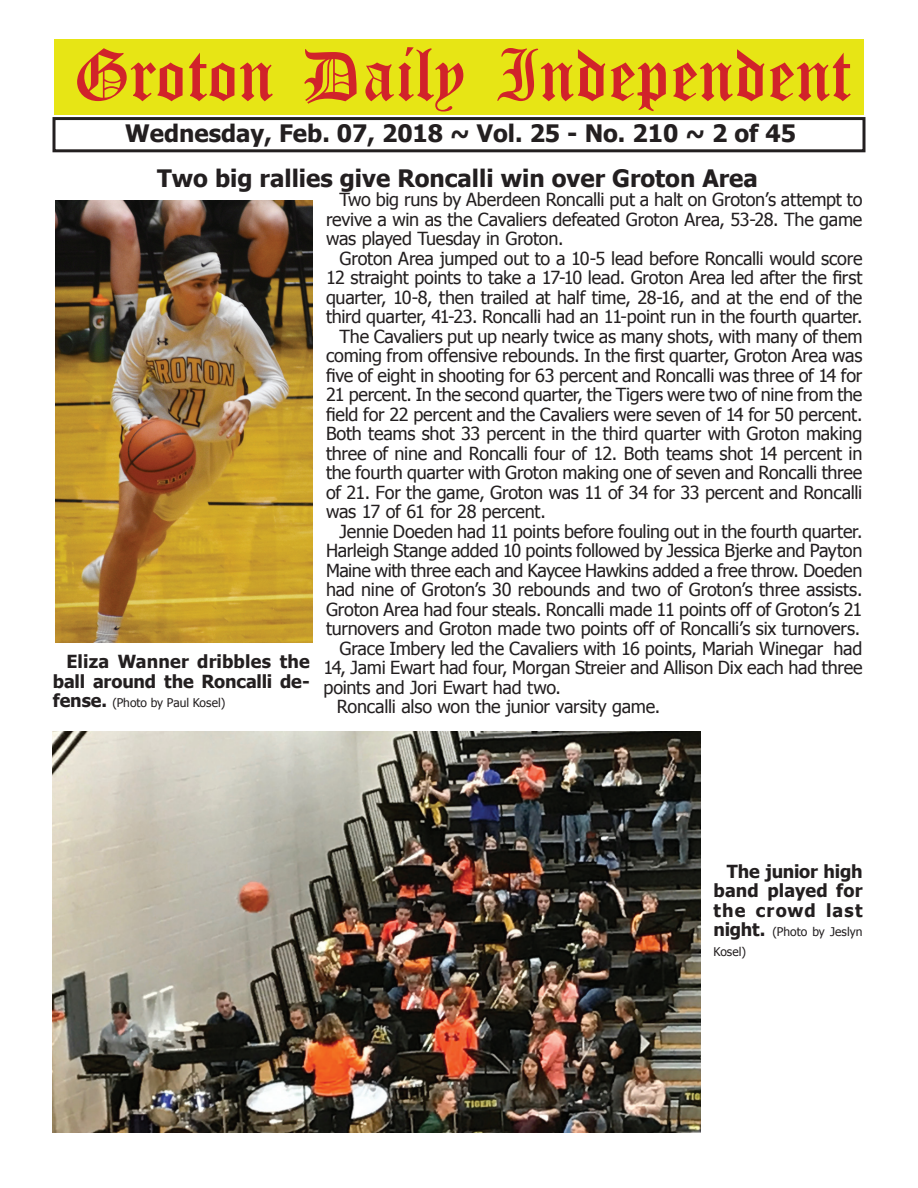
<style>
.page{position:relative;width:918px;height:1188px;background:#fff}
.page>*{position:absolute;margin:0;border:0;box-sizing:border-box;transform-origin:0 0}
.t1{font:54px "Old English Five";color:#d1232a}
.t2{font:700 24px "Tahoma";color:#231f20}
.t3{font:18px/19.5px "Tahoma";letter-spacing:-.015em;color:#231f20;text-align:justify}
.t4{font:700 18px/19.5px "Tahoma";letter-spacing:.005em;color:#231f20;text-align:right}
.t5{font:12px/19.5px "Tahoma";letter-spacing:.005em;color:#231f20}
.s1{font-weight:700;font-size:18px}
</style>
<div class="page">
<div style="left:52px;top:117px;width:814px;height:35px;border:3px solid #231f20"></div>
<div style="left:54px;top:40px;width:810px;height:75px;background:#e7e515"></div>
<img style="left:56px;top:201px;width:257px;height:441px">
<img style="left:53px;top:732px;width:648px;height:401px">
<h1 class="t1" style="left:73px;top:50px;width:779px">Groton Daily Independent</h1>
<h2 class="t2" style="left:125px;top:116px;width:672px">Wednesday, Feb. 07, 2018 ~ Vol. 25 - No. 210 ~ 2 of 45</h2>
<h2 class="t2" style="left:157px;top:161px;width:602px">Two big rallies give Roncalli win over Groton Area</h2>
<p class="t3" style="left:326px;top:189px;width:538px;text-indent:14px">Two big runs by Aberdeen Roncalli put a halt on Groton’s attempt to revive a win as the Cavaliers defeated Groton Area, 53-28. The game was played Tuesday in Groton.</p>
<p class="t3" style="left:340px;top:248px;width:524px">Groton Area jumped out to a 10-5 lead before Roncalli would score</p>
<p class="t3" style="left:326px;top:267px;width:538px">12 straight points to take a 17-10 lead. Groton Area led after the first</p>
<p class="t3" style="left:326px;top:287px;width:538px">quarter, 10-8, then trailed at half time, 28-16, and at the end of the</p>
<p class="t3" style="left:326px;top:306px;width:538px">third quarter, 41-23. Roncalli had an 11-point run in the fourth quarter.</p>
<p class="t3" style="left:340px;top:326px;width:525px">The Cavaliers put up nearly twice as many shots, with many of them</p>
<p class="t3" style="left:326px;top:345px;width:538px">coming from offensive rebounds. In the first quarter, Groton Area was</p>
<p class="t3" style="left:326px;top:365px;width:538px">five of eight in shooting for 63 percent and Roncalli was three of 14 for</p>
<p class="t3" style="left:326px;top:384px;width:538px">21 percent. In the second quarter, the Tigers were two of nine from the</p>
<p class="t3" style="left:326px;top:404px;width:538px">field for 22 percent and the Cavaliers were seven of 14 for 50 percent.</p>
<p class="t3" style="left:326px;top:423px;width:538px">Both teams shot 33 percent in the third quarter with Groton making</p>
<p class="t3" style="left:326px;top:443px;width:538px">three of nine and Roncalli four of 12. Both teams shot 14 percent in</p>
<p class="t3" style="left:326px;top:462px;width:538px">the fourth quarter with Groton making one of seven and Roncalli three</p>
<p class="t3" style="left:326px;top:482px;width:538px">of 21. For the game, Groton was 11 of 34 for 33 percent and Roncalli</p>
<p class="t3" style="left:326px;top:501px;width:221px">was 17 of 61 for 28 percent.</p>
<p class="t3" style="left:340px;top:521px;width:524px">Jennie Doeden had 11 points before fouling out in the fourth quarter.</p>
<p class="t3" style="left:326px;top:540px;width:538px">Harleigh Stange added 10 points followed by Jessica Bjerke and Payton</p>
<p class="t3" style="left:326px;top:560px;width:538px">Maine with three each and Kaycee Hawkins added a free throw. Doeden</p>
<p class="t3" style="left:326px;top:579px;width:538px">had nine of Groton’s 30 rebounds and two of Groton’s three assists.</p>
<p class="t3" style="left:326px;top:599px;width:538px">Groton Area had four steals. Roncalli made 11 points off of Groton’s 21</p>
<p class="t3" style="left:326px;top:618px;width:536px">turnovers and Groton made two points off of Roncalli’s six turnovers.</p>
<p class="t3" style="left:340px;top:638px;width:524px">Grace Imbery led the Cavaliers with 16 points, Mariah Winegar had</p>
<p class="t3" style="left:323px;top:657px;width:541px">14, Jami Ewart had four, Morgan Streier and Allison Dix each had three</p>
<p class="t3" style="left:323px;top:677px;width:239px">points and Jori Ewart had two.</p>
<p class="t3" style="left:337px;top:696px;width:325px">Roncalli also won the junior varsity game.</p>
<p class="t4" style="left:53px;top:651px;width:259px">Eliza Wanner dribbles the ball around the Roncalli de-</p>
<p class="t5" style="left:53px;top:693px;width:174px"><span class="s1">fense.</span> (Photo by Paul Kosel)</p>
<p class="t4" style="left:713px;top:860px;width:151px;text-align:justify;text-indent:14px">The junior high band played for the crowd last</p>
<p class="t5" style="left:713px;top:922px;width:151px"><span class="s1">night.</span> (Photo by Jeslyn<br>Kosel)</p>
</div>
